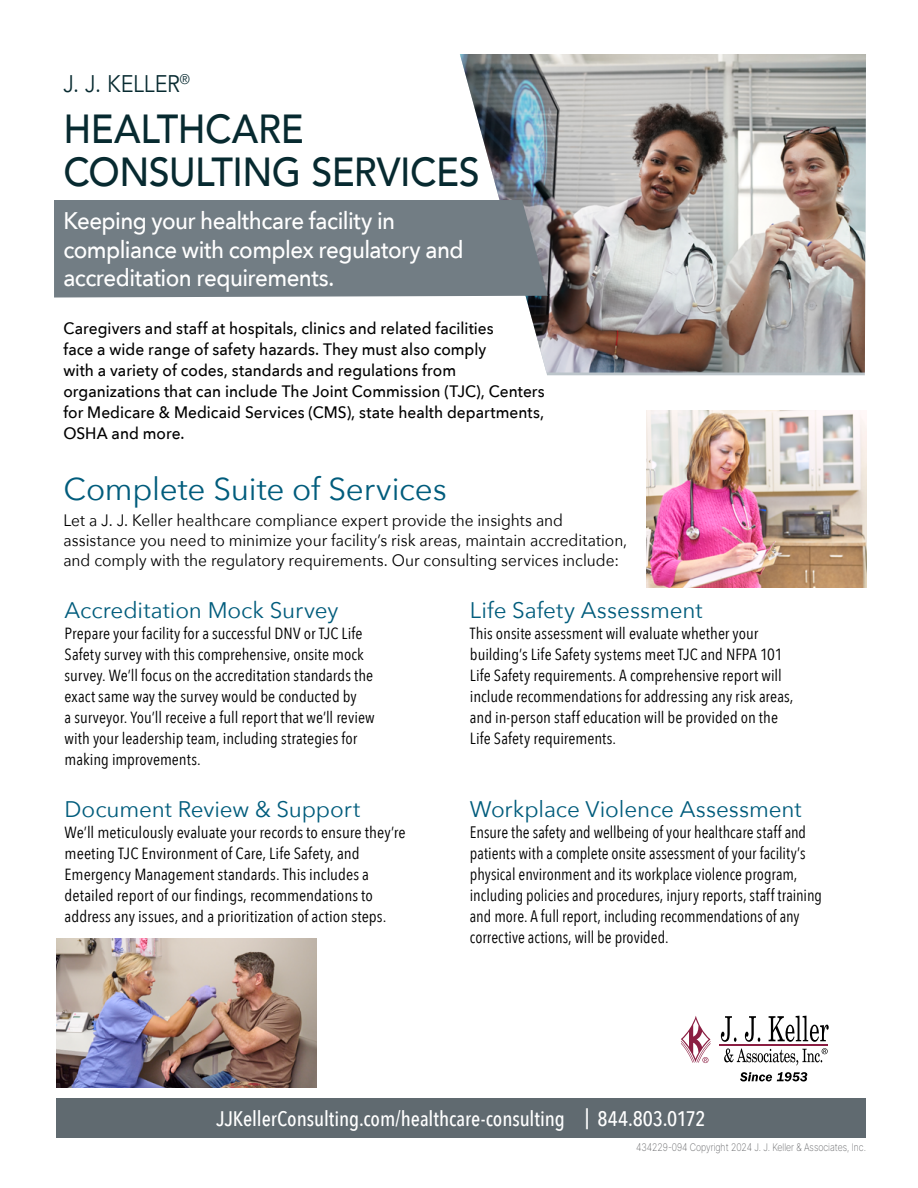
<style>
.page{position:relative;width:918px;height:1188px;background:#fff}
.page>*{position:absolute;margin:0;border:0;box-sizing:border-box;transform-origin:0 0}
.t1{font:500 40.5px/43.5px "Avenir";letter-spacing:-.015em;color:#072a30;scale:.93 1}
.t2{font:31.5px "Avenir Next";letter-spacing:-.01em;color:#015c7c}
.t3{font:500 24px/28.5px "Avenir Next";letter-spacing:-.025em;color:#fff;scale:.93 1}
.t4{font:24px "Avenir";color:#072a30;scale:.9 1}
.t5{font:22.5px "Avenir Next";letter-spacing:-.005em;color:#015c7c}
.t6{font:500 21px "Avenir Next Condensed";letter-spacing:-.005em;color:#fff}
.t7{font:16.65px/21px "Avenir Next Condensed";color:#000}
.t8{font:500 16.5px/21px "Avenir Next";letter-spacing:.005em;color:#000;scale:.94 1}
.t9{font:16.5px/19.8px "Avenir Next";color:#000;scale:.94 1}
.t10{font:16.2px/21px "Avenir Next Condensed";color:#000}
.t11{font:16.2px/21px "Avenir Next Condensed";color:#000;scale:1.05 1}
.t12{font:200 10.5px "Inter Tight";color:#636466;scale:.85 1}
</style>
<div class="page">
<img style="left:56px;top:939px;width:260px;height:148px">
<div style="left:56px;top:1098px;width:810px;height:39px;background:#606a70"></div>
<hr style="left:719px;top:1044px;width:109px;height:2px;background:#8b1e42">
<svg style="left:721px;top:1016px;width:16px;height:26px"></svg>
<svg style="left:745px;top:1016px;width:15px;height:26px"></svg>
<svg style="left:769px;top:1016px;width:60px;height:26px"></svg>
<svg style="left:740px;top:1072px;width:67px;height:10px"></svg>
<svg style="left:681px;top:1016px;width:30px;height:47px"></svg>
<svg style="left:724px;top:1048px;width:104px;height:18px"></svg>
<svg style="left:546px;top:373px;width:319px;height:2px"></svg>
<img style="left:460px;top:54px;width:406px;height:319px">
<img style="left:647px;top:411px;width:219px;height:177px">
<div style="left:54px;top:200px;width:494px;height:98px;background:#727d84"></div>
<h3 class="t4" style="left:63px;top:69px;width:142px">J. J. KELLER<sup>®</sup></h3>
<h1 class="t1" style="left:63px;top:104px;width:449px">HEALTHCARE<br>CONSULTING SERVICES</h1>
<h3 class="t3" style="left:63px;top:206px;width:432px">Keeping your healthcare facility in compliance with complex regulatory and accreditation requirements.</h3>
<p class="t8" style="left:63px;top:317px;width:514px">Caregivers and staff at hospitals, clinics and related facilities<br>face a wide range of safety hazards. They must also comply<br>with a variety of codes, standards and regulations from organizations that can include The Joint Commission (TJC), Centers for Medicare &amp; Medicaid Services (CMS), state health departments, OSHA and more.</p>
<h2 class="t2" style="left:63px;top:462px;width:385px">Complete Suite of Services</h2>
<p class="t9" style="left:63px;top:510px;width:601px">Let a J. J. Keller healthcare compliance expert provide the insights and assistance you need to minimize your facility’s risk areas, maintain accreditation, and comply with the regulatory requirements. Our consulting services include:</p>
<h3 class="t5" style="left:65px;top:591px;width:275px">Accreditation Mock Survey</h3>
<p class="t10" style="left:65px;top:622px;width:312px">Prepare your facility for a successful DNV or TJC Life Safety survey with this comprehensive, onsite mock survey. We’ll focus on the accreditation standards the exact same way the survey would be conducted by<br>a surveyor. You’ll receive a full report that we’ll review with your leadership team, including strategies for making improvements.</p>
<h3 class="t5" style="left:65px;top:790px;width:297px">Document Review &amp; Support</h3>
<p class="t11" style="left:65px;top:821px;width:326px">We’ll meticulously evaluate your records to ensure they’re meeting TJC Environment of Care, Life Safety, and Emergency Management standards. This includes a detailed report of our findings, recommendations to address any issues, and a prioritization of action steps.</p>
<h3 class="t5" style="left:470px;top:591px;width:234px">Life Safety Assessment</h3>
<p class="t10" style="left:470px;top:622px;width:325px">This onsite assessment will evaluate whether your building’s Life Safety systems meet TJC and NFPA 101<br>Life Safety requirements. A comprehensive report will include recommendations for addressing any risk areas, and in-person staff education will be provided on the Life Safety requirements.</p>
<h3 class="t5" style="left:470px;top:790px;width:333px">Workplace Violence Assessment</h3>
<p class="t7" style="left:470px;top:821px;width:354px">Ensure the safety and wellbeing of your healthcare staff and patients with a complete onsite assessment of your facility’s physical environment and its workplace violence program, including policies and procedures, injury reports, staff training and more. A full report, including recommendations of any corrective actions, will be provided.</p>
<p class="t6" style="left:216px;top:1106px;width:491px">JJKellerConsulting.com/healthcare-consulting | 844.803.0172</p>
<p class="t12" style="left:636px;top:1140px;width:272px">434229-094 Copyright 2024 J. J. Keller &amp; Associates, Inc.</p>
</div>
